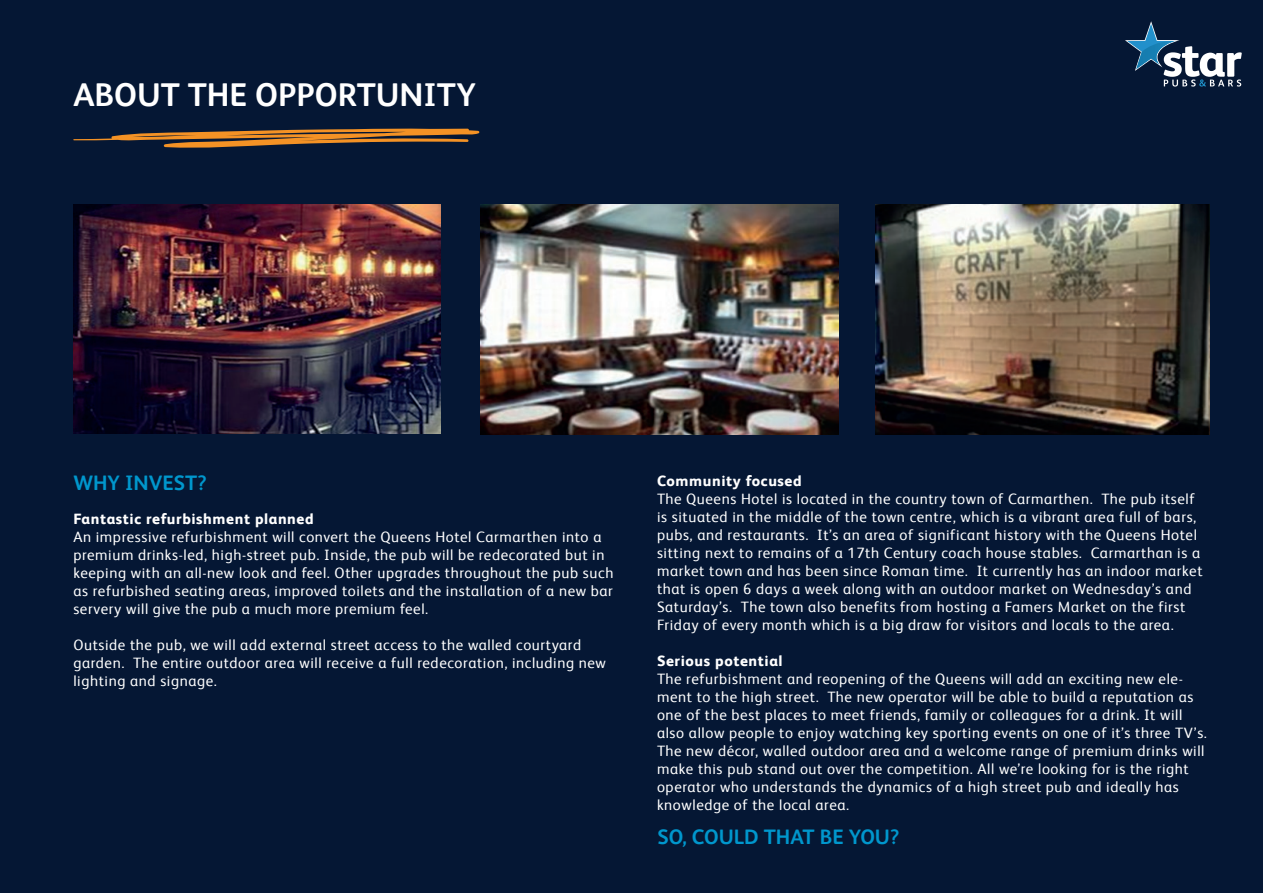
<style>
.page{position:relative;width:1263px;height:893px;background:#051734}
.page>*{position:absolute;margin:0;border:0;box-sizing:border-box;transform-origin:0 0}
.t1{font:700 33px "HEINEKEN Core";color:#fff}
.t2{font:700 21px "HEINEKEN Core";color:#0097cd}
.t3{font:15px/18px "HEINEKEN Core";letter-spacing:.04em;color:#fff}
.t4{font:800 15px "HEINEKEN Core";letter-spacing:.04em;color:#fff}
</style>
<div class="page">
<svg style="left:73px;top:128px;width:407px;height:20px"></svg>
<img style="left:73px;top:205px;width:367px;height:229px">
<img style="left:480px;top:204px;width:358px;height:230px">
<img style="left:875px;top:205px;width:334px;height:229px">
<svg style="left:1125px;top:21px;width:117px;height:66px"></svg>
<h1 class="t1" style="left:73px;top:72px;width:404px">ABOUT THE OPPORTUNITY</h1>
<h2 class="t2" style="left:73px;top:468px;width:135px">WHY INVEST?</h2>
<p class="t4" style="left:73px;top:507px;width:242px">Fantastic refurbishment planned</p>
<p class="t3" style="left:73px;top:527px;width:541px">An impressive refurbishment will convert the Queens Hotel Carmarthen into a premium drinks-led, high-street pub. Inside, the pub will be redecorated but in keeping with an all-new look and feel. Other upgrades throughout the pub such as refurbished seating areas, improved toilets and the installation of a new bar servery will give the pub a much more premium feel.</p>
<p class="t3" style="left:73px;top:635px;width:534px">Outside the pub, we will add external street access to the walled courtyard garden. The entire outdoor area will receive a full redecoration, including new lighting and signage.</p>
<p class="t4" style="left:657px;top:469px;width:146px">Community focused</p>
<p class="t3" style="left:657px;top:488px;width:547px">The Queens Hotel is located in the country town of Carmarthen. The pub itself is situated in the middle of the town centre, which is a vibrant area full of bars, pubs, and restaurants. It’s an area of significant history with the Queens Hotel sitting next to remains of a 17th Century coach house stables. Carmarthan is a market town and has been since Roman time. It currently has an indoor market that is open 6 days a week along with an outdoor market on Wednesday’s and Saturday’s. The town also benefits from hosting a Famers Market on the first Friday of every month which is a big draw for visitors and locals to the area.</p>
<p class="t4" style="left:657px;top:649px;width:127px">Serious potential</p>
<p class="t3" style="left:657px;top:668px;width:551px">The refurbishment and reopening of the Queens will add an exciting new ele&shy;ment to the high street. The new operator will be able to build a reputation as one of the best places to meet friends, family or colleagues for a drink. It will also allow people to enjoy watching key sporting events on one of it’s three TV’s.<br>The new décor, walled outdoor area and a welcome range of premium drinks will make this pub stand out over the competition. All we’re looking for is the right operator who understands the dynamics of a high street pub and ideally has knowledge of the local area.</p>
<h2 class="t2" style="left:657px;top:822px;width:243px">SO, COULD THAT BE YOU?</h2>
</div>
